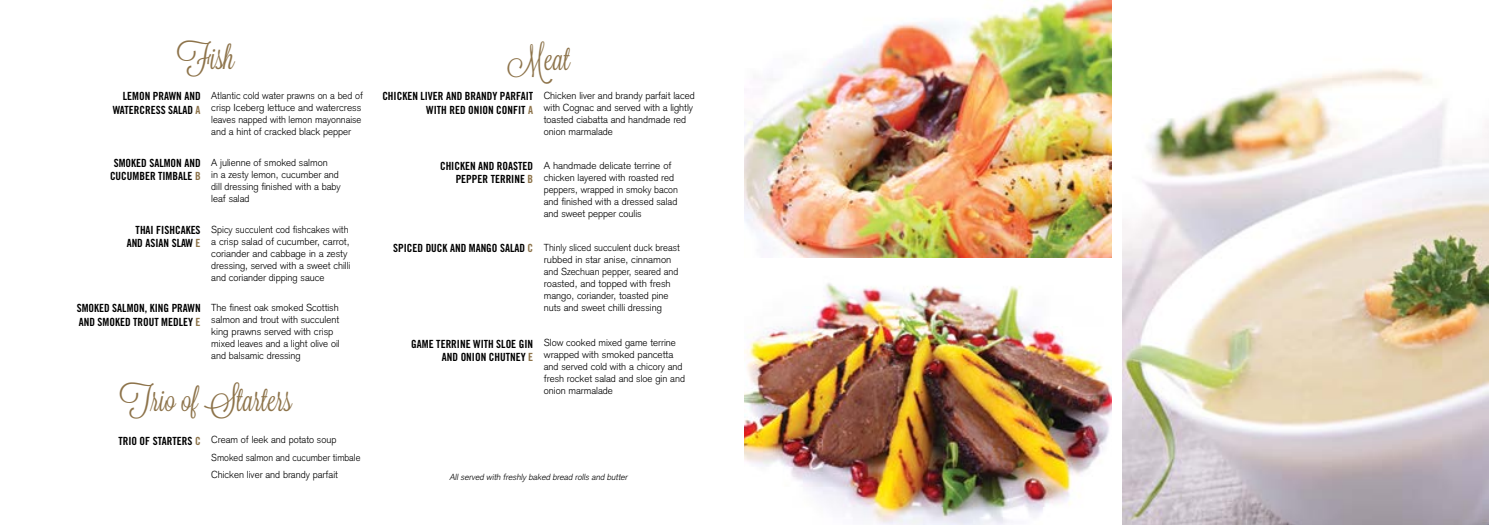
<style>
.page{position:relative;width:1489px;height:525px;background:#fff}
.page>*{position:absolute;margin:0;border:0;box-sizing:border-box;transform-origin:0 0}
.t1{font:32.5px "Lavanderia";color:#8d734a}
.t2{font:11.25px/13.5px "Trade Gothic Bold Cond Twenty";color:#000;text-align:right}
.t3{font:300 10px/12px "Akzidenz Grotesk";color:#000}
.t4{font:italic 300 8.75px "Akzidenz Grotesk";color:#000}
.s1{color:#8d734a}
.s2{font-family:"Trade Gothic Bold Cond Twenty";font-weight:400;font-size:11.25px}
.s3{font-family:"Trade Gothic Bold Cond Twenty";font-weight:400;font-size:11.25px;color:#8d734a}
</style>
<div class="page">
<img style="left:1122px;top:68px;width:366px;height:456px">
<img style="left:744px;top:0;width:367px;height:257px">
<img style="left:744px;top:283px;width:367px;height:241px">
<h1 class="t1" style="left:177px;top:39px;width:59px">Fish</h1>
<p class="t2" style="left:113px;top:89px;width:89px">LEMON PRAWN AND<br>WATERCRESS SALAD <span class="s1">A</span></p>
<p class="t3" style="left:211px;top:89px;width:153px">Atlantic cold water prawns on a bed of crisp Iceberg lettuce and watercress leaves napped with lemon mayonnaise and a hint of cracked black pepper</p>
<p class="t2" style="left:110px;top:156px;width:92px;text-align:center">SMOKED SALMON AND<br>CUCUMBER TIMBALE <span class="s1">B</span></p>
<p class="t3" style="left:211px;top:156px;width:131px">A julienne of smoked salmon<br>in a zesty lemon, cucumber and dill dressing finished with a baby leaf salad</p>
<p class="t2" style="left:127px;top:223px;width:75px">THAI FISHCAKES<br>AND ASIAN SLAW <span class="s1">E</span></p>
<p class="t3" style="left:211px;top:223px;width:141px">Spicy succulent cod fishcakes with a crisp salad of cucumber, carrot, coriander and cabbage in a zesty dressing, served with a sweet chilli and coriander dipping sauce</p>
<p class="t2" style="left:77px;top:301px;width:125px;text-align:left">SMOKED SALMON, KING PRAWN<br>AND SMOKED TROUT MEDLEY <span class="s1">E</span></p>
<p class="t3" style="left:211px;top:301px;width:130px">The finest oak smoked Scottish salmon and trout with succulent king prawns served with crisp mixed leaves and a light olive oil and balsamic dressing</p>
<h1 class="t1" style="left:120px;top:381px;width:174px">Trio of Starters</h1>
<p class="t3" style="left:211px;top:431px;width:151px;line-height:17.4px;text-indent:-93px"><span class="s2">TRIO OF STARTERS</span> <span class="s3">C</span> Cream of leek and potato soup<br>Smoked salmon and cucumber timbale<br>Chicken liver and brandy parfait</p>
<h1 class="t1" style="left:507px;top:40px;width:64px">Meat</h1>
<p class="t2" style="left:382px;top:89px;width:152px">CHICKEN LIVER AND BRANDY PARFAIT<br>WITH RED ONION CONFIT <span class="s1">A</span></p>
<p class="t3" style="left:544px;top:89px;width:152px">Chicken liver and brandy parfait laced with Cognac and served with a lightly toasted ciabatta and handmade red onion marmalade</p>
<p class="t2" style="left:440px;top:159px;width:95px">CHICKEN AND ROASTED<br>PEPPER TERRINE <span class="s1">B</span></p>
<p class="t3" style="left:544px;top:159px;width:136px">A handmade delicate terrine of chicken layered with roasted red peppers, wrapped in smoky bacon and finished with a dressed salad and sweet pepper coulis</p>
<p class="t3" style="left:544px;top:241px;width:137px;text-indent:-151px"><span class="s2">SPICED DUCK AND MANGO SALAD</span> <span class="s3">C</span> Thinly sliced succulent duck breast rubbed in star anise, cinnamon and Szechuan pepper, seared and roasted, and topped with fresh mango, coriander, toasted pine nuts and sweet chilli dressing</p>
<p class="t2" style="left:411px;top:336px;width:123px">GAME TERRINE WITH SLOE GIN<br>AND ONION CHUTNEY <span class="s1">E</span></p>
<p class="t3" style="left:544px;top:336px;width:143px">Slow cooked mixed game terrine wrapped with smoked pancetta and served cold with a chicory and fresh rocket salad and sloe gin and onion marmalade</p>
<p class="t4" style="left:449px;top:471px;width:181px">All served with freshly baked bread rolls and butter</p>
</div>
